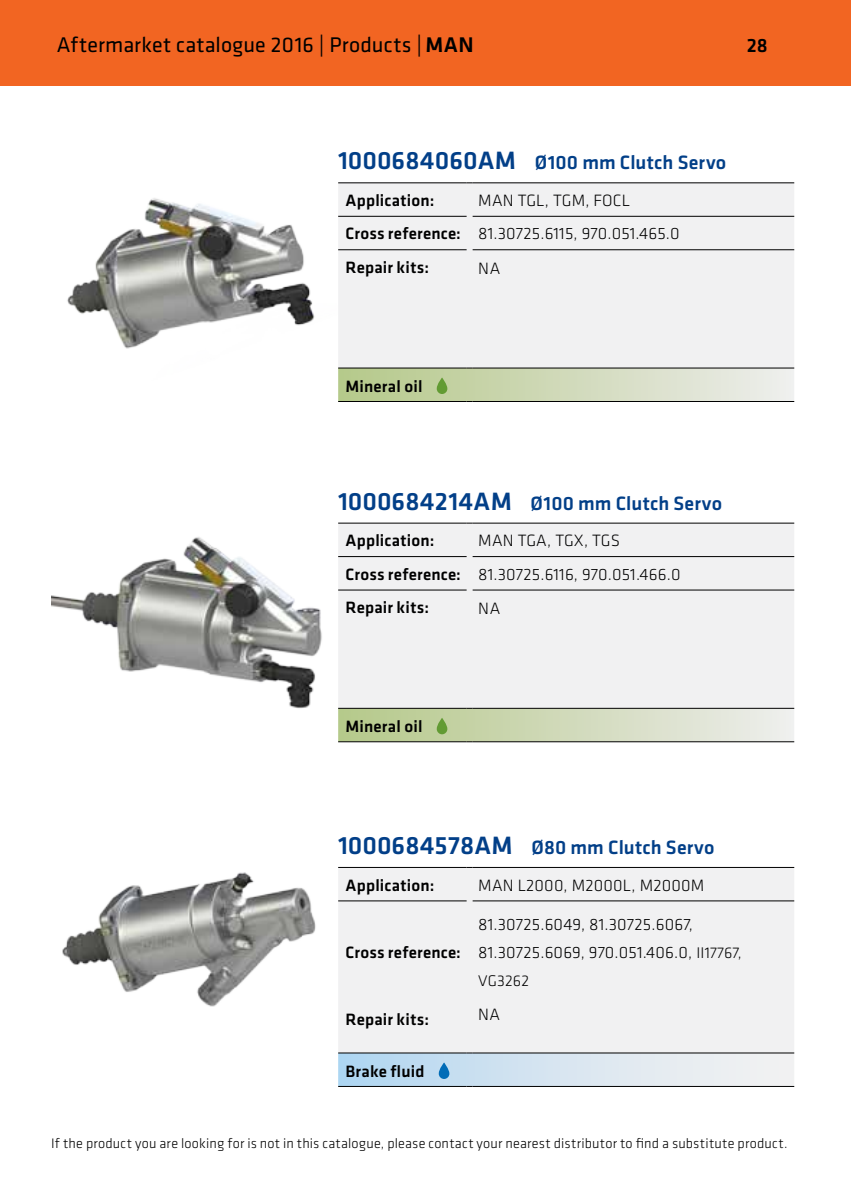
<style>
.page{position:relative;width:851px;height:1191px;background:#fff}
.page>*{position:absolute;margin:0;border:0;box-sizing:border-box;transform-origin:0 0}
.t1{font:22px "Klavika";letter-spacing:.01em;color:#000}
.t2{font:500 20px "Klavika";letter-spacing:.005em;color:#023f88}
.t3{font:500 20px "Klavika";color:#000}
.t4{font:300 17px/33.4px "Klavika";letter-spacing:.01em;color:#000}
.t5{font:500 17px "Klavika";letter-spacing:.01em;color:#000}
.t6{font:300 16px "Klavika";letter-spacing:.01em;color:#000}
.t7{font:300 14.2px "Klavika";letter-spacing:.015em;color:#000}
.s1{font-weight:500}
.s2{font-size:26px}
.s3{font-size:16px}
</style>
<div class="page">
<div style="left:0;top:0;width:850px;height:85px;background:#f26522"></div>
<div style="left:338px;top:183px;width:456px;height:185px;background:#f1f1f2"></div>
<hr style="left:338px;top:182px;width:128px;height:1px;background:#000">
<hr style="left:472px;top:182px;width:322px;height:1px;background:#000">
<hr style="left:338px;top:216px;width:128px;height:1px;background:#000">
<hr style="left:472px;top:216px;width:322px;height:1px;background:#000">
<hr style="left:338px;top:249px;width:128px;height:1px;background:#000">
<hr style="left:472px;top:249px;width:322px;height:1px;background:#000">
<svg style="left:338px;top:368px;width:456px;height:34px;background:#c9d3b4"></svg>
<hr style="left:472px;top:368px;width:322px;height:1px;background:#000">
<svg style="left:436px;top:377px;width:11px;height:17px"></svg>
<img style="left:67px;top:198px;width:248px;height:151px">
<div style="left:338px;top:523px;width:456px;height:185px;background:#f1f1f2"></div>
<hr style="left:338px;top:522px;width:128px;height:1px;background:#000">
<hr style="left:472px;top:522px;width:322px;height:1px;background:#000">
<hr style="left:338px;top:556px;width:128px;height:1px;background:#000">
<hr style="left:472px;top:556px;width:322px;height:1px;background:#000">
<hr style="left:338px;top:589px;width:128px;height:1px;background:#000">
<hr style="left:472px;top:589px;width:322px;height:1px;background:#000">
<svg style="left:338px;top:708px;width:456px;height:34px;background:#cbd4b5"></svg>
<hr style="left:472px;top:708px;width:322px;height:1px;background:#000">
<svg style="left:436px;top:718px;width:11px;height:16px"></svg>
<img style="left:51px;top:537px;width:271px;height:172px">
<div style="left:338px;top:868px;width:456px;height:184px;background:#f1f1f2"></div>
<hr style="left:338px;top:867px;width:128px;height:1px;background:#000">
<hr style="left:472px;top:867px;width:322px;height:1px;background:#000">
<hr style="left:338px;top:900px;width:128px;height:1px;background:#000">
<hr style="left:472px;top:900px;width:322px;height:1px;background:#000">
<svg style="left:338px;top:1052px;width:456px;height:35px;background:#cbdae5"></svg>
<hr style="left:472px;top:1052px;width:322px;height:1px;background:#000">
<svg style="left:438px;top:1062px;width:11px;height:17px"></svg>
<img style="left:62px;top:872px;width:254px;height:135px">
<p class="t1" style="left:57px;top:31px;width:418px">Aftermarket catalogue 2016 | Products |<span class="s1">MAN</span></p>
<p class="t3" style="left:746px;top:32px;width:23px">28</p>
<p class="t2" style="left:338px;top:149px;width:389px"><span class="s2">1000684060AM</span> Ø100 mm Clutch Servo</p>
<p class="t5" style="left:345px;top:189px;width:91px">Application:</p>
<p class="t4" style="left:345px;top:183px;width:335px;text-indent:133px">MAN TGL, TGM, FOCL<br><span class="s1">Cross reference:</span> 81.30725.6115, 970.051.465.0<br><span class="s1">Repair kits:</span></p>
<p class="t4" style="left:478px;top:252px;width:24px">NA</p>
<p class="t5" style="left:345px;top:375px;width:78px">Mineral oil</p>
<p class="t2" style="left:338px;top:489px;width:385px"><span class="s2">1000684214AM</span> Ø100 mm Clutch Servo</p>
<p class="t5" style="left:345px;top:529px;width:91px">Application:</p>
<p class="t4" style="left:345px;top:524px;width:336px;text-indent:133px">MAN TGA, TGX, TGS<br><span class="s1">Cross reference:</span> 81.30725.6116, 970.051.466.0<br><span class="s1">Repair kits:</span></p>
<p class="t4" style="left:478px;top:592px;width:24px">NA</p>
<p class="t5" style="left:345px;top:715px;width:78px">Mineral oil</p>
<p class="t2" style="left:338px;top:833px;width:378px"><span class="s2">1000684578AM</span> Ø80 mm Clutch Servo</p>
<p class="t5" style="left:345px;top:873px;width:91px">Application:</p>
<p class="t4" style="left:478px;top:868px;width:227px">MAN L2000, M2000L, M2000M</p>
<p class="t5" style="left:345px;top:940px;width:117px">Cross reference:</p>
<p class="t4" style="left:478px;top:909px;width:265px;line-height:28px">81.30725.6049, 81.30725.6067,<br>81.30725.6069, 970.051.406.0, <span class="s3">II17767,</span></p>
<p class="t6" style="left:478px;top:970px;width:52px">VG3262</p>
<p class="t5" style="left:345px;top:1007px;width:85px">Repair kits:</p>
<p class="t4" style="left:478px;top:997px;width:23px">NA</p>
<p class="t5" style="left:345px;top:1059px;width:80px">Brake fluid</p>
<p class="t7" style="left:51px;top:1134px;width:737px">If the product you are looking for is not in this catalogue, please contact your nearest distributor to find a substitute product.</p>
</div>
